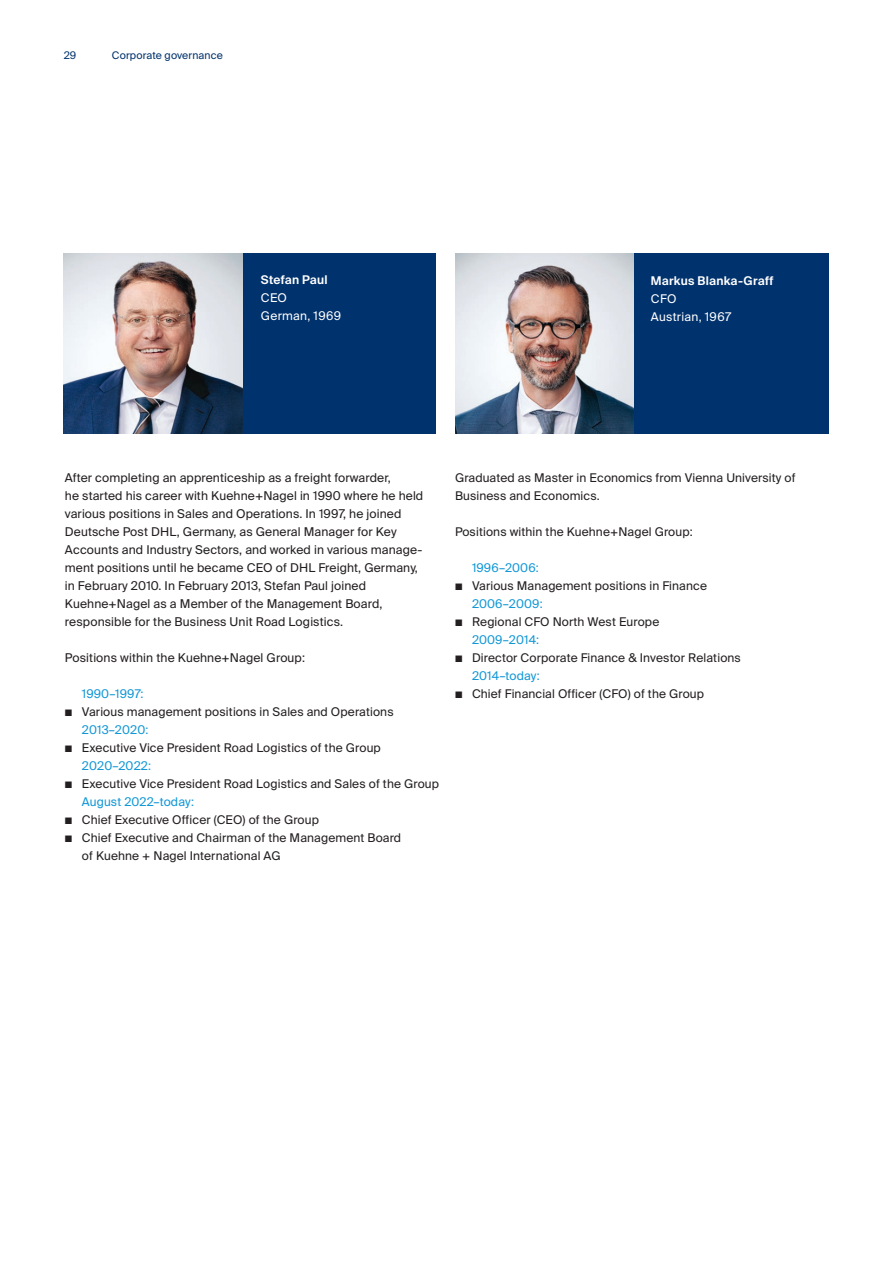
<style>
.page{position:relative;width:893px;height:1263px;background:#fff}
.page>*{position:absolute;margin:0;border:0;box-sizing:border-box;transform-origin:0 0}
.t1{font:12.15px/18px "Suisse Intl";letter-spacing:.01em;color:#231f20}
.t2{font:12px/18px "Suisse Intl";letter-spacing:.01em;color:#231f20}
.t3{font:12px "Suisse Intl";letter-spacing:.01em;color:#1197d6}
.t4{font:12px/18px "Suisse Intl";letter-spacing:.025em;color:#fff}
.t5{font:600 12px "Suisse Intl";letter-spacing:.02em;color:#fff}
.t6{font:10.5px "Suisse Intl";letter-spacing:.01em;color:#00326d}
</style>
<div class="page">
<div style="left:456px;top:253px;width:372px;height:181px;background:#00326d"></div>
<div style="left:64px;top:253px;width:372px;height:181px;background:#00326d"></div>
<img style="left:455px;top:253px;width:178px;height:181px">
<img style="left:64px;top:253px;width:178px;height:181px">
<p class="t6" style="left:64px;top:49px;width:14px">29</p>
<p class="t6" style="left:112px;top:49px;width:112px">Corporate governance</p>
<p class="t5" style="left:261px;top:273px;width:68px">Stefan Paul</p>
<p class="t4" style="left:261px;top:289px;width:82px">CEO<br>German, 1969</p>
<p class="t5" style="left:651px;top:273px;width:124px">Markus Blanka-Graff</p>
<p class="t4" style="left:651px;top:289px;width:82px">CFO<br>Austrian, 1967</p>
<p class="t1" style="left:65px;top:469px;width:360px">After completing an apprenticeship as a freight forwarder,<br>he started his career with Kuehne+Nagel in 1990 where he held various positions in Sales and Operations. In 1997, he joined Deutsche Post DHL, Germany, as General Manager for Key Accounts and Industry Sectors, and worked in various manage&shy;ment positions until he became CEO of DHL Freight, Germany, in February 2010. In February 2013, Stefan Paul joined Kuehne+Nagel as a Member of the Management Board, responsible for the Business Unit Road Logistics.</p>
<p class="t1" style="left:65px;top:649px;width:242px">Positions within the Kuehne+Nagel Group:</p>
<p class="t3" style="left:82px;top:687px;width:63px">1990–1997:</p>
<p class="t2" style="left:65px;top:703px;width:330px">■ Various management positions in Sales and Operations</p>
<p class="t3" style="left:82px;top:723px;width:68px">2013–2020:</p>
<p class="t2" style="left:65px;top:739px;width:317px">■ Executive Vice President Road Logistics of the Group</p>
<p class="t3" style="left:82px;top:759px;width:71px">2020–2022:</p>
<p class="t2" style="left:65px;top:775px;width:376px">■ Executive Vice President Road Logistics and Sales of the Group</p>
<p class="t3" style="left:82px;top:795px;width:114px">August 2022–today:</p>
<p class="t2" style="left:65px;top:811px;width:256px">■ Chief Executive Officer (CEO) of the Group</p>
<p class="t2" style="left:82px;top:829px;width:321px;text-indent:-17px">■ Chief Executive and Chairman of the Management Board of Kuehne + Nagel International AG</p>
<p class="t2" style="left:455px;top:469px;width:342px">Graduated as Master in Economics from Vienna University of<br>Business and Economics.</p>
<p class="t2" style="left:455px;top:523px;width:239px">Positions within the Kuehne+Nagel Group:</p>
<p class="t3" style="left:472px;top:561px;width:68px">1996–2006:</p>
<p class="t2" style="left:455px;top:577px;width:254px">■ Various Management positions in Finance</p>
<p class="t3" style="left:472px;top:597px;width:72px">2006–2009:</p>
<p class="t2" style="left:455px;top:613px;width:206px">■ Regional CFO North West Europe</p>
<p class="t3" style="left:472px;top:633px;width:69px">2009–2014:</p>
<p class="t2" style="left:455px;top:649px;width:287px">■ Director Corporate Finance &amp; Investor Relations</p>
<p class="t3" style="left:472px;top:669px;width:69px">2014–today:</p>
<p class="t2" style="left:455px;top:685px;width:251px">■ Chief Financial Officer (CFO) of the Group</p>
</div>
